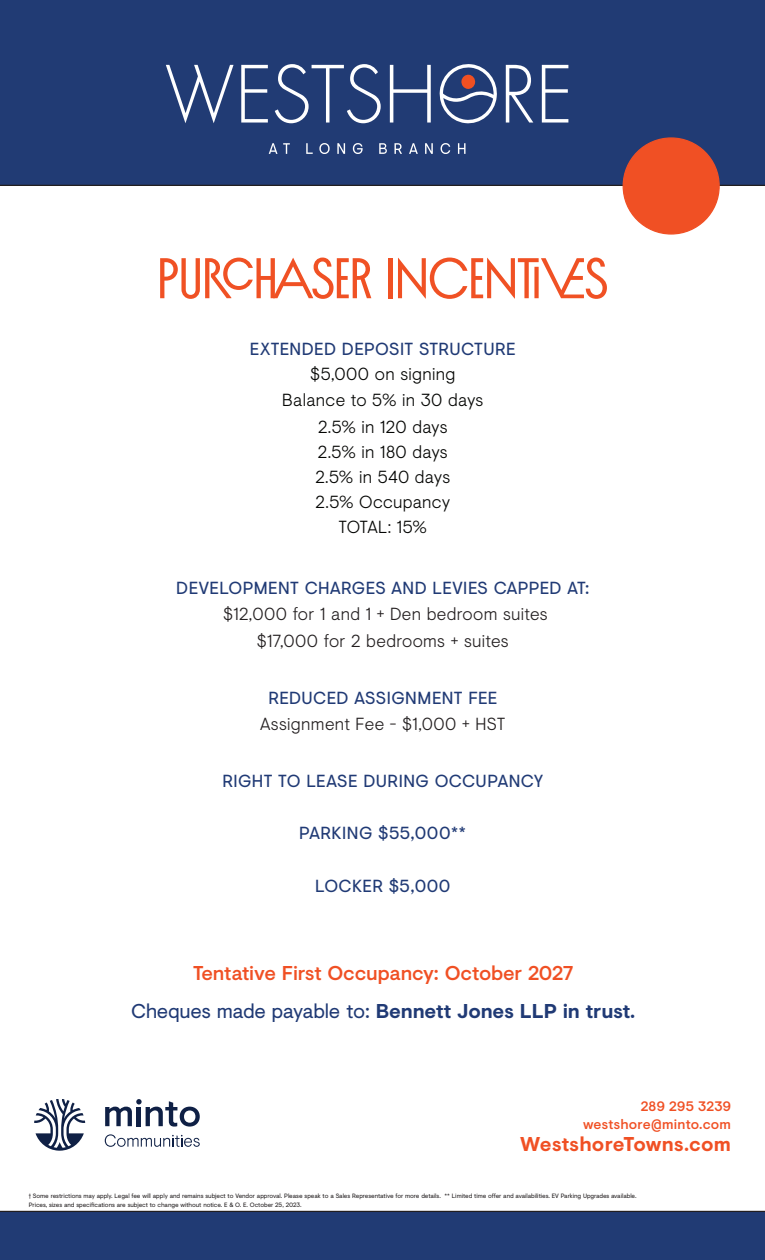
<style>
.page{position:relative;width:765px;height:1260px;background:#fff}
.page>*{position:absolute;margin:0;border:0;box-sizing:border-box;transform-origin:0 0}
.t1{font:53.75px "Inbox";color:#f05124}
.t2{font:700 20px "Visuelt";letter-spacing:-.005em;color:#203a75}
.t3{font:500 20px "Visuelt";letter-spacing:-.01em;color:#f05024}
.t4{font:700 20px "Visuelt";letter-spacing:.01em;color:#f05024}
.t5{font:17.5px "Visuelt";letter-spacing:.025em;color:#203a75}
.t6{font:300 17.5px "Visuelt";letter-spacing:.015em;color:#040503}
.t7{font:300 17.5px "Visuelt";letter-spacing:.02em;color:#231f20}
.t8{font:500 13.75px "Visuelt";letter-spacing:.02em;color:#f05024}
.t9{font:6.25px/8.8px "Visuelt";letter-spacing:-.01em;color:#231f20}
.s1{font-weight:400}
</style>
<div class="page">
<svg style="left:34px;top:1100px;width:51px;height:51px"></svg>
<svg style="left:105px;top:1134px;width:95px;height:13px"></svg>
<svg style="left:105px;top:1100px;width:95px;height:27px"></svg>
<div style="left:0;top:1211px;width:765px;height:49px;background:#213b74"></div>
<div style="left:0;top:0;width:765px;height:186px;background:#213b74"></div>
<svg style="left:269px;top:143px;width:197px;height:11px;background:#4d628f"></svg>
<svg style="left:506px;top:65px;width:27px;height:58px"></svg>
<svg style="left:542px;top:65px;width:26px;height:58px"></svg>
<svg style="left:390px;top:65px;width:41px;height:58px"></svg>
<svg style="left:241px;top:65px;width:27px;height:58px"></svg>
<svg style="left:275px;top:64px;width:106px;height:59px;background:#495e8d"></svg>
<svg style="left:166px;top:65px;width:68px;height:58px;background:#475d8c"></svg>
<svg style="left:438px;top:64px;width:60px;height:61px"></svg>
<div style="left:623px;top:138px;width:96px;height:96px;background:#f05024;border-radius:50%"></div>
<p class="t1" style="left:157px;top:245px;width:452px">PURCHASER INCENTIVES</p>
<p class="t5" style="left:250px;top:337px;width:267px">EXTENDED DEPOSIT STRUCTURE</p>
<p class="t6" style="left:310px;top:361px;width:147px">$5,000 on signing</p>
<p class="t6" style="left:282px;top:388px;width:202px">Balance to 5% in 30 days</p>
<p class="t6" style="left:318px;top:414px;width:131px">2.5% in 120 days</p>
<p class="t6" style="left:318px;top:439px;width:131px">2.5% in 180 days</p>
<p class="t6" style="left:315px;top:464px;width:136px">2.5% in 540 days</p>
<p class="t6" style="left:316px;top:489px;width:136px">2.5% Occupancy</p>
<p class="t6" style="left:339px;top:514px;width:90px">TOTAL: 15%</p>
<p class="t5" style="left:176px;top:575px;width:415px">DEVELOPMENT CHARGES AND LEVIES CAPPED AT:</p>
<p class="t7" style="left:223px;top:602px;width:326px">$12,000 for 1 and 1 + Den bedroom suites</p>
<p class="t7" style="left:257px;top:628px;width:253px">$17,000 for 2 bedrooms + suites</p>
<p class="t5" style="left:268px;top:685px;width:230px">REDUCED ASSIGNMENT FEE</p>
<p class="t7" style="left:260px;top:712px;width:247px">Assignment Fee - $1,000 + HST</p>
<p class="t5" style="left:222px;top:768px;width:322px">RIGHT TO LEASE DURING OCCUPANCY</p>
<p class="t5" style="left:299px;top:820px;width:168px">PARKING $55,000**</p>
<p class="t5" style="left:315px;top:873px;width:137px">LOCKER $5,000</p>
<p class="t3" style="left:193px;top:959px;width:381px">Tentative First Occupancy: October 2027</p>
<p class="t2" style="left:131px;top:996px;width:506px"><span class="s1">Cheques made payable to:</span> Bennett Jones LLP in trust.</p>
<p class="t8" style="left:641px;top:1097px;width:92px">289 295 3239</p>
<p class="t8" style="left:583px;top:1114px;width:149px">westshore@minto.com</p>
<p class="t4" style="left:520px;top:1129px;width:212px">WestshoreTowns.com</p>
<p class="t9" style="left:29px;top:1191px;width:609px">† Some restrictions may apply. Legal fee will apply and remains subject to Vendor approval. Please speak to a Sales Representative for more details. ** Limited time offer and availabilities. EV Parking Upgrades available.<br>Prices, sizes and specifications are subject to change without notice. E &amp; O. E. October 25, 2023.</p>
</div>
